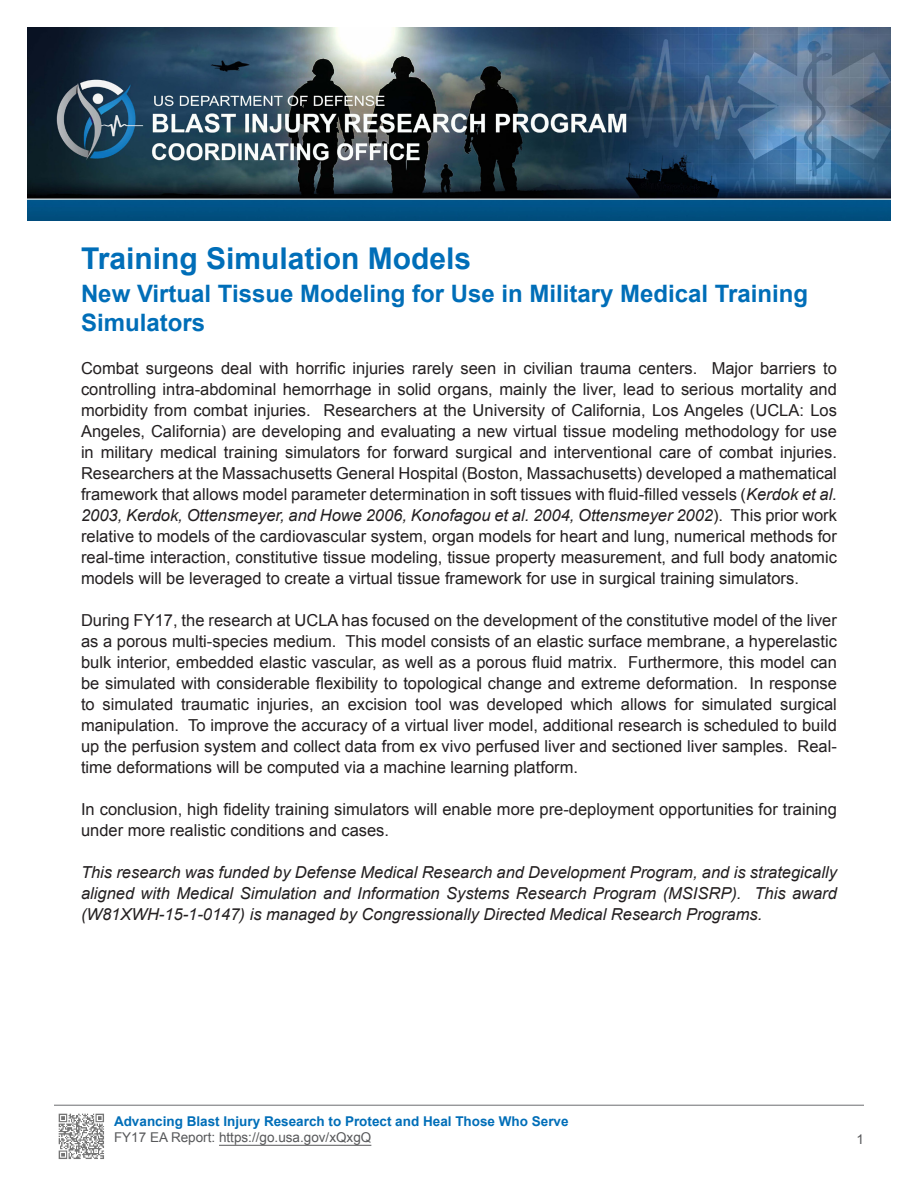
<style>
.page{position:relative;width:918px;height:1188px;background:#fff}
.page>*{position:absolute;margin:0;border:0;box-sizing:border-box;transform-origin:0 0}
.t1{font:700 30px "Arial";color:#006eb8}
.t2{font:700 24px/28.8px "Arial";color:#006eb8}
.t3{font:16.5px/21px "Arial";color:#231f20;text-align:justify}
.t4{font:italic 16.5px/21px "Arial";color:#231f20;text-align:justify}
.t5{font:700 13.5px "Arial";color:#006eb8}
.t6{font:13.5px "Arial";color:#57585a}
.s1{font-style:italic}
</style>
<div class="page">
<img style="left:27px;top:27px;width:864px;height:193px">
<hr style="left:219px;top:1145px;width:152px;height:1px;background:#57585a">
<img style="left:58px;top:1113px;width:46px;height:46px">
<hr style="left:54px;top:1105px;width:810px;height:1px;background:#6c6d70">
<p class="t1" style="left:81px;top:239px;width:392px">Training Simulation Models</p>
<p class="t2" style="left:81px;top:280px;width:729px">New Virtual Tissue Modeling for Use in Military Medical Training<br>Simulators</p>
<p class="t3" style="left:81px;top:358px;width:758px">Combat surgeons deal with horrific injuries rarely seen in civilian trauma centers. Major barriers to controlling intra-abdominal hemorrhage in solid organs, mainly the liver, lead to serious mortality and morbidity from combat injuries. Researchers at the University of California, Los Angeles (UCLA: Los Angeles, California) are developing and evaluating a new virtual tissue modeling methodology for use in military medical training simulators for forward surgical and interventional care of combat injuries.<br>Researchers at the Massachusetts General Hospital (Boston, Massachusetts) developed a mathematical framework that allows model parameter determination in soft tissues with fluid-filled vessels (<span class="s1">Kerdok et al.<br>2003, Kerdok, Ottensmeyer, and Howe 2006, Konofagou et al. 2004, Ottensmeyer 2002</span>). This prior work relative to models of the cardiovascular system, organ models for heart and lung, numerical methods for real-time interaction, constitutive tissue modeling, tissue property measurement, and full body anatomic models will be leveraged to create a virtual tissue framework for use in surgical training simulators.</p>
<p class="t3" style="left:81px;top:610px;width:757px">During FY17, the research at UCLA has focused on the development of the constitutive model of the liver as a porous multi-species medium. This model consists of an elastic surface membrane, a hyperelastic bulk interior, embedded elastic vascular, as well as a porous fluid matrix. Furthermore, this model can be simulated with considerable flexibility to topological change and extreme deformation. In response to simulated traumatic injuries, an excision tool was developed which allows for simulated surgical manipulation. To improve the accuracy of a virtual liver model, additional research is scheduled to build up the perfusion system and collect data from ex vivo perfused liver and sectioned liver samples. Real&shy;time deformations will be computed via a machine learning platform.</p>
<p class="t3" style="left:81px;top:799px;width:757px">In conclusion, high fidelity training simulators will enable more pre-deployment opportunities for training under more realistic conditions and cases.</p>
<p class="t4" style="left:81px;top:862px;width:757px">This research was funded by Defense Medical Research and Development Program, and is strategically aligned with Medical Simulation and Information Systems Research Program (MSISRP). This award (W81XWH-15-1-0147) is managed by Congressionally Directed Medical Research Programs.</p>
<p class="t5" style="left:114px;top:1112px;width:456px">Advancing Blast Injury Research to Protect and Heal Those Who Serve</p>
<p class="t6" style="left:114px;top:1129px;width:259px">FY17 EA Report: https://go.usa.gov/xQxgQ</p>
<p class="t6" style="left:856px;top:1130px;width:9px">1</p>
</div>
